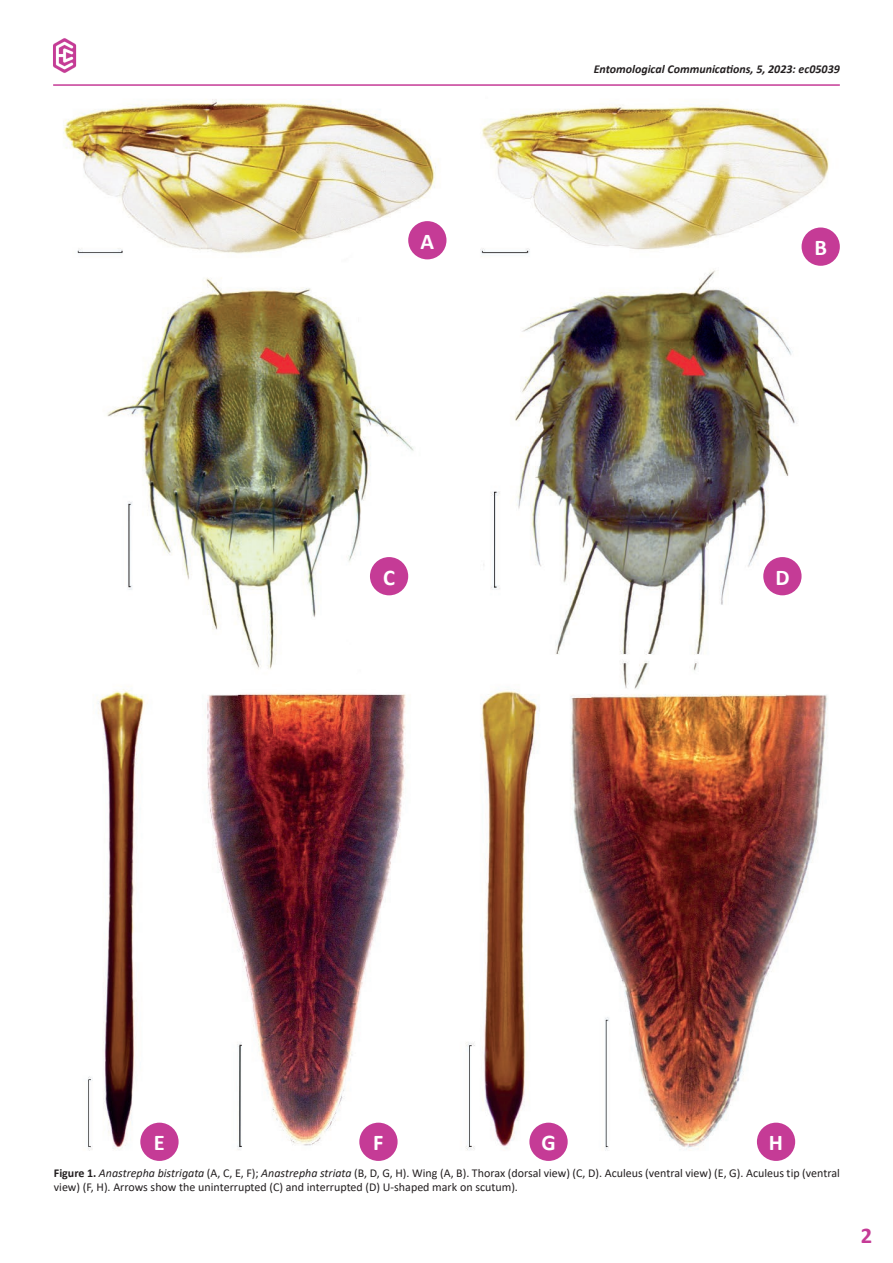
<style>
.page{position:relative;width:893px;height:1263px;background:#fff}
.page>*{position:absolute;margin:0;border:0;box-sizing:border-box;transform-origin:0 0}
.t1{font:700 22.5px "Calibri";color:#fff}
.PageNumber{font:700 22.5px "Calibri";color:#c53b96}
.Legend{font:12px/14.4px "Calibri";color:#231f20}
.t2{font:italic 700 12px "Calibri";color:#231f20}
.s1{font-weight:700}
.s2{font-style:italic}
</style>
<div class="page">
<hr style="left:53px;top:84px;width:787px;height:2px;background:#c53b96">
<img style="left:53px;top:38px;width:24px;height:35px">
<img style="left:63px;top:99px;width:776px;height:1062px">
<div style="left:408px;top:221px;width:38px;height:38px;background:#c53b96;border-radius:50%"></div>
<div style="left:763px;top:557px;width:38px;height:38px;background:#c53b96;border-radius:50%"></div>
<div style="left:801px;top:227px;width:39px;height:39px;background:#c53b96;border-radius:50%"></div>
<div style="left:370px;top:557px;width:38px;height:38px;background:#c53b96;border-radius:50%"></div>
<div style="left:140px;top:1123px;width:39px;height:38px;background:#c53b96;border-radius:50%"></div>
<div style="left:757px;top:1123px;width:38px;height:38px;background:#c53b96;border-radius:50%"></div>
<div style="left:359px;top:1123px;width:39px;height:38px;background:#c53b96;border-radius:50%"></div>
<div style="left:529px;top:1123px;width:39px;height:38px;background:#c53b96;border-radius:50%"></div>
<p class="t1" style="left:421px;top:225px;width:15px">A</p>
<p class="t1" style="left:383px;top:561px;width:13px">C</p>
<p class="t2" style="left:594px;top:60px;width:248px">Entomological Communications, 5, 2023: ec05039</p>
<p class="t1" style="left:814px;top:232px;width:14px">B</p>
<p class="t1" style="left:775px;top:561px;width:16px">D</p>
<p class="t1" style="left:154px;top:1127px;width:12px">E</p>
<p class="t1" style="left:373px;top:1127px;width:12px">F</p>
<p class="t1" style="left:541px;top:1127px;width:16px">G</p>
<p class="t1" style="left:769px;top:1127px;width:16px">H</p>
<p class="Legend" style="left:54px;top:1165px;width:787px"><span class="s1">Figure 1.</span> <span class="s2">Anastrepha bistrigata</span> (A, C, E, F); <span class="s2">Anastrepha striata</span> (B, D, G, H). Wing (A, B). Thorax (dorsal view) (C, D). Aculeus (ventral view) (E, G). Aculeus tip (ventral view) (F, H). Arrows show the uninterrupted (C) and interrupted (D) U-shaped mark on scutum).</p>
<p class="PageNumber" style="left:861px;top:1219px;width:13px">2</p>
</div>
